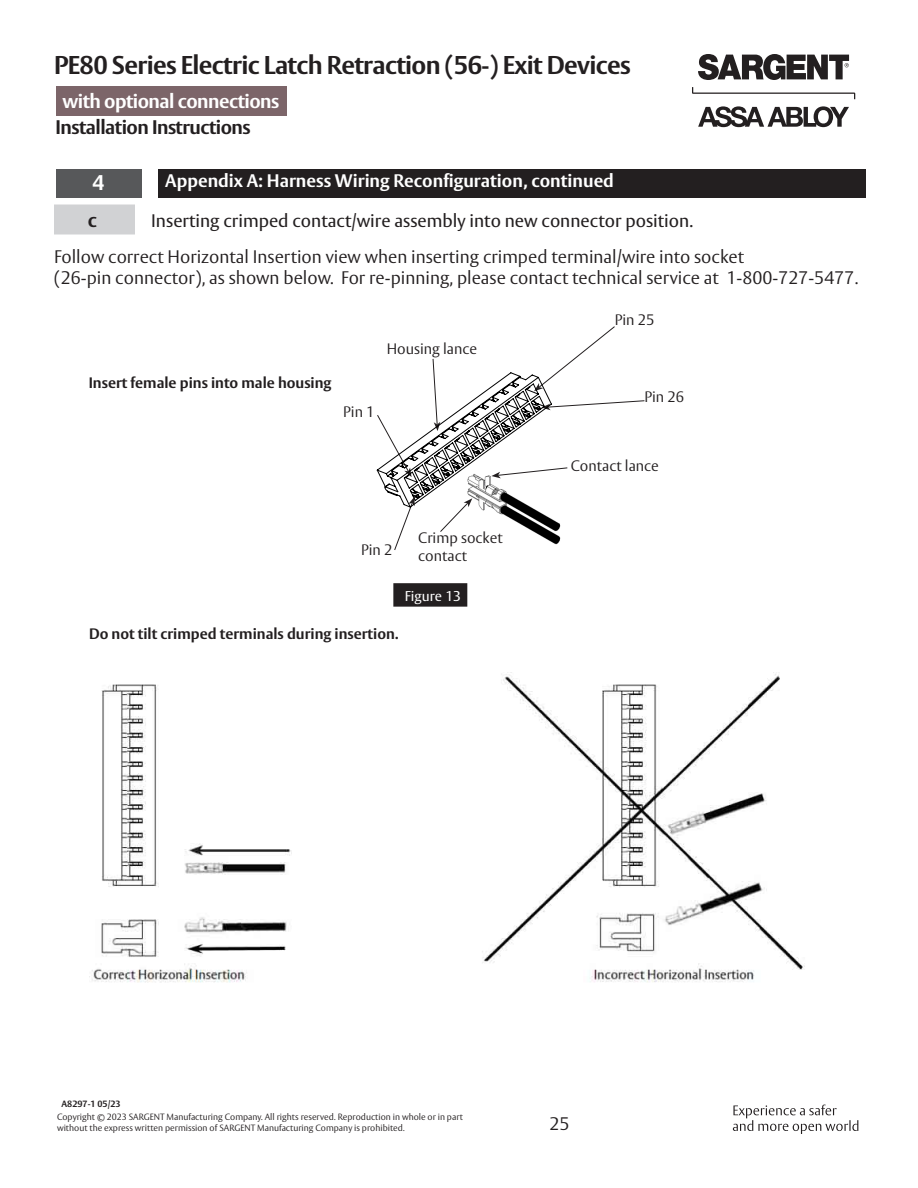
<style>
.page{position:relative;width:918px;height:1188px;background:#fff}
.page>*{position:absolute;margin:0;border:0;box-sizing:border-box;transform-origin:0 0}
.t1{font:700 25.5px "ASSA Vesta";letter-spacing:-.025em;color:#231f20}
.t2{font:700 21px "ASSA Vesta";color:#fff}
.Step_Name__Lettered{font:700 19.5px "ASSA Vesta";letter-spacing:-.025em;color:#231f20}
.t3{font:700 19.5px "ASSA Vesta";letter-spacing:-.025em;color:#fff}
.t4{font:300 18px/21.6px "ASSA Vesta";color:#231f20}
.Step_Name__Lettered-2{font:18px "ASSA Vesta";color:#231f20}
.t5{font:700 18px "ASSA Vesta";color:#fff}
.t6{font:700 15px "ASSA Vesta";color:#231f20}
.t7{font:300 15px/18px "ASSA Vesta";color:#231f20}
.Figure_Titles__2_in{font:14.1px "ASSA Vesta";color:#fff}
.t8{font:300 9px/10.8px "ASSA Vesta";color:#231f20}
.t9{font:700 9px "ASSA Vesta";color:#231f20}
</style>
<div class="page">
<svg style="left:733px;top:1105px;width:125px;height:29px"></svg>
<div style="left:56px;top:86px;width:231px;height:30px;background:#7c6569"></div>
<svg style="left:692px;top:87px;width:163px;height:12px"></svg>
<svg style="left:698px;top:106px;width:151px;height:21px"></svg>
<svg style="left:698px;top:54px;width:151px;height:26px"></svg>
<img style="left:89px;top:672px;width:716px;height:311px">
<div style="left:56px;top:169px;width:85px;height:28px;background:#57585a"></div>
<div style="left:158px;top:169px;width:708px;height:28px;background:#231f20"></div>
<div style="left:54px;top:205px;width:81px;height:30px;background:#d1d2d4"></div>
<div style="left:393px;top:583px;width:74px;height:24px;background:#231f20"></div>
<svg style="left:377px;top:326px;width:268px;height:224px"></svg>
<h1 class="t1" style="left:54px;top:49px;width:578px">PE80 Series Electric Latch Retraction (56-) Exit Devices</h1>
<p class="t3" style="left:63px;top:89px;width:218px">with optional connections</p>
<p class="Step_Name__Lettered" style="left:56px;top:115px;width:197px">Installation Instructions</p>
<p class="t2" style="left:93px;top:170px;width:13px">4</p>
<p class="t5" style="left:165px;top:169px;width:450px">Appendix A: Harness Wiring Reconfiguration, continued</p>
<p class="Step_Name__Lettered" style="left:88px;top:208px;width:11px">c</p>
<p class="Step_Name__Lettered-2" style="left:151px;top:210px;width:544px">Inserting crimped contact/wire assembly into new connector position.</p>
<p class="t4" style="left:54px;top:247px;width:806px">Follow correct Horizontal Insertion view when inserting crimped terminal/wire into socket<br>(26-pin connector), as shown below. For re-pinning, please contact technical service at 1-800-727-5477.</p>
<p class="t6" style="left:89px;top:373px;width:244px">Insert female pins into male housing</p>
<p class="t7" style="left:343px;top:403px;width:33px">Pin 1</p>
<p class="t7" style="left:387px;top:341px;width:92px">Housing lance</p>
<p class="t7" style="left:361px;top:541px;width:33px">Pin 2</p>
<p class="t7" style="left:418px;top:530px;width:86px">Crimp socket contact</p>
<p class="Figure_Titles__2_in" style="left:405px;top:588px;width:58px">Figure 13</p>
<p class="t6" style="left:89px;top:624px;width:310px">Do not tilt crimped terminals during insertion.</p>
<p class="t7" style="left:615px;top:312px;width:41px">Pin 25</p>
<p class="t7" style="left:644px;top:389px;width:41px">Pin 26</p>
<p class="t7" style="left:571px;top:457px;width:90px">Contact lance</p>
<p class="t9" style="left:62px;top:1098px;width:61px">A8297-1 05/23</p>
<p class="t8" style="left:57px;top:1112px;width:407px">Copyright © 2023 SARGENT Manufacturing Company. All rights reserved. Reproduction in whole or in part without the express written permission of SARGENT Manufacturing Company is prohibited.</p>
<p class="t4" style="left:549px;top:1114px;width:22px">25</p>
</div>
